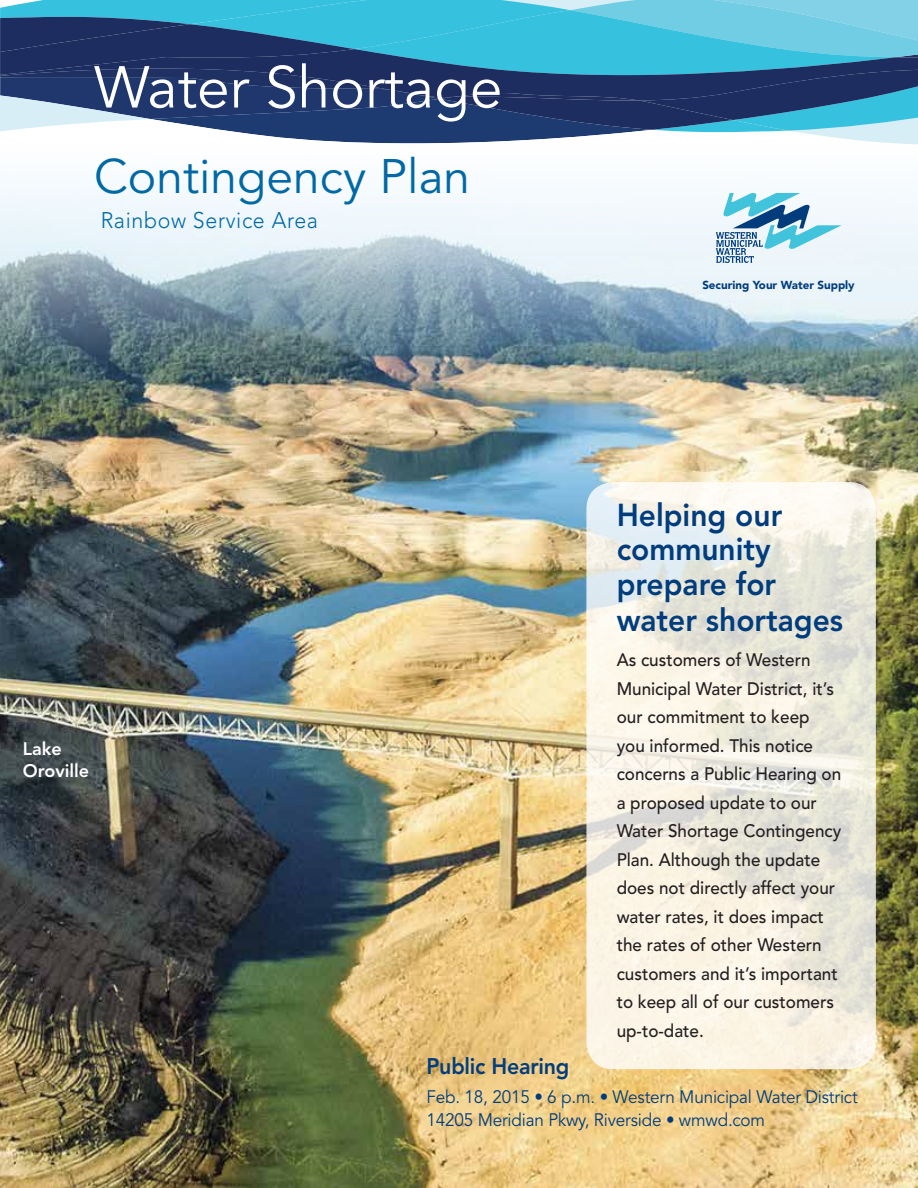
<style>
.page{position:relative;width:918px;height:1188px;background:#fff}
.page>*{position:absolute;margin:0;border:0;box-sizing:border-box;transform-origin:0 0}
.t1{font:58.5px "Avenir LT Std";color:#fff}
.t2{font:48px "Avenir LT Std";color:#0068a5}
.t3{font:800 31.5px/35px "Avenir LT Std";color:#013d7d;scale:.95 1}
.t4{font:300 22.5px "Avenir LT Std";letter-spacing:.03em;color:#0068a5;scale:.95 1}
.t5{font:800 22.5px "Avenir LT Std";letter-spacing:-.01em;color:#013d7d;scale:.95 1}
.t6{font:500 18px/28.5px "Avenir LT Std";color:#231f20;scale:.95 1}
.t7{font:18px/22.5px "Avenir LT Std";letter-spacing:-.01em;color:#013d7d;scale:.95 1}
.t8{font:800 18px/21.6px "Avenir LT Std";color:#fff}
.t9{font:900 11.55px "Avenir";color:#013d7d}
</style>
<div class="page">
<svg style="left:0;top:0;width:918px;height:122px;background:#4294b6"></svg>
<svg style="left:0;top:49px;width:918px;height:51px;background:#26527f"></svg>
<img style="left:0;top:122px;width:918px;height:1066px">
<svg style="left:716px;top:193px;width:126px;height:70px"></svg>
<svg style="left:586px;top:482px;width:290px;height:587px;background:#efece1"></svg>
<h1 class="t1" style="left:94px;top:54px;width:410px">Water Shortage</h1>
<h2 class="t2" style="left:94px;top:149px;width:378px">Contingency Plan</h2>
<p class="t4" style="left:101px;top:207px;width:230px">Rainbow Service Area</p>
<p class="t8" style="left:23px;top:738px;width:68px">Lake<br>Oroville</p>
<p class="t9" style="left:702px;top:278px;width:154px">Securing Your Water Supply</p>
<h3 class="t3" style="left:617px;top:498px;width:240px">Helping our community prepare for water shortages</h3>
<p class="t6" style="left:617px;top:646px;width:238px">As customers of Western<br>Municipal Water District, it’s our commitment to keep you informed. This notice concerns a Public Hearing on a proposed update to our<br>Water Shortage Contingency<br>Plan. Although the update does not directly affect your water rates, it does impact the rates of other Western customers and it’s important to keep all of our customers up-to-date.</p>
<p class="t5" style="left:426px;top:1053px;width:152px">Public Hearing</p>
<p class="t7" style="left:426px;top:1086px;width:455px">Feb. 18, 2015 • 6 p.m. • Western Municipal Water District<br>14205 Meridian Pkwy, Riverside • wmwd.com</p>
</div>
